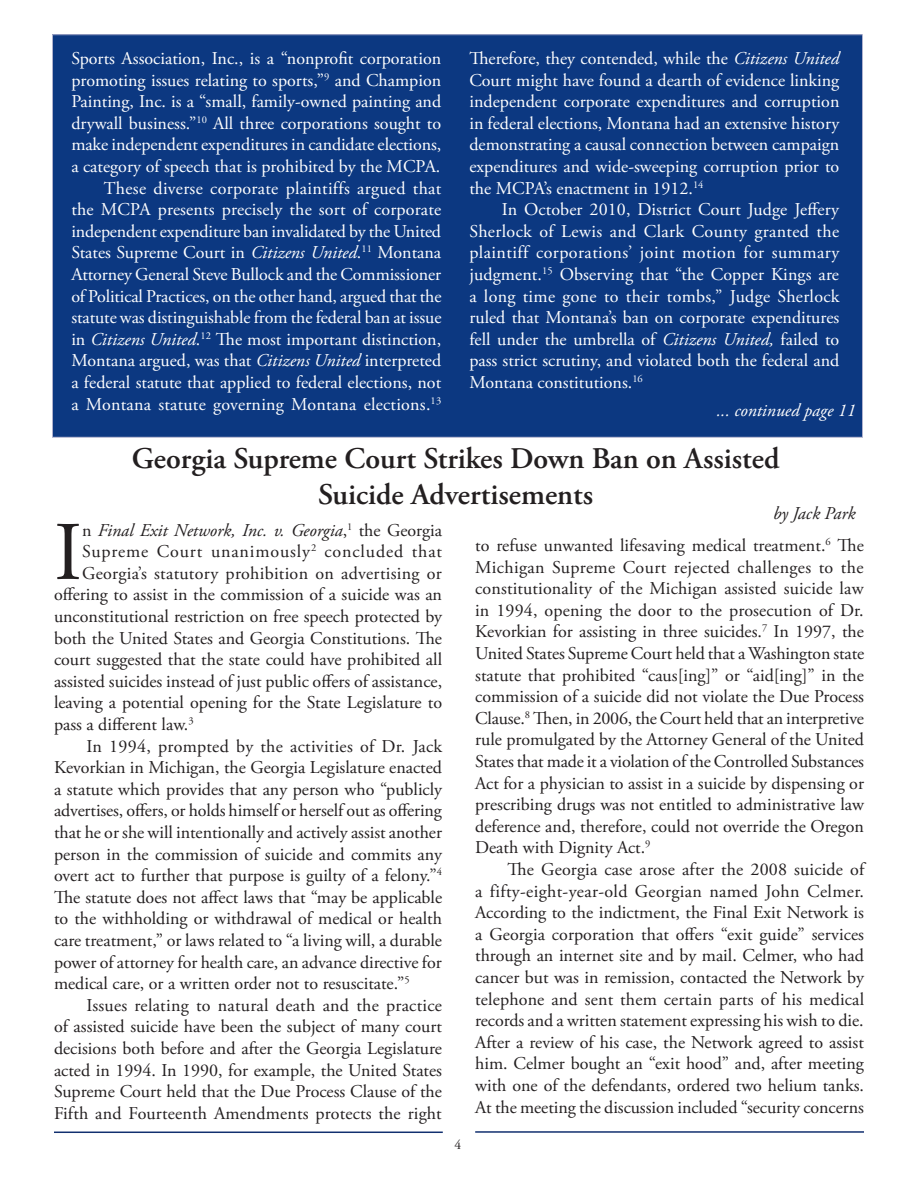
<style>
.page{position:relative;width:918px;height:1188px;background:#fff}
.page>*{position:absolute;margin:0;border:0;box-sizing:border-box;transform-origin:0 0}
.t1{font:83.1px "Adobe Garamond Pro";color:#231f20}
.t2{font:600 30px "Adobe Garamond Pro";letter-spacing:-.01em;color:#231f20}
.t3{font:18px/21.6px "Adobe Garamond Pro";color:#231f20;text-align:justify}
.t4{font:18px/21.6px "Adobe Garamond Pro";color:#fff;text-align:justify}
.t5{font:italic 18px "Adobe Garamond Pro";color:#231f20}
.t6{font:italic 18px "Adobe Garamond Pro";color:#fff}
.s1{font-style:italic}
.s2{font-style:normal}
</style>
<div class="page">
<hr style="left:54px;top:1132px;width:389px;height:1px;background:#112f6f">
<hr style="left:475px;top:1131px;width:389px;height:2px;background:#112f6f">
<div style="left:52px;top:35px;width:810px;height:402px;background:#0c3881"></div>
<p class="t4" style="left:71px;top:48px;width:372px">Sports Association, Inc., is a “nonprofit corporation promoting issues relating to sports,”<sup>9</sup> and Champion Painting, Inc. is a “small, family-owned painting and drywall business.”<sup>10</sup> All three corporations sought to make independent expenditures in candidate elections, a category of speech that is prohibited by the MCPA.</p>
<p class="t4" style="left:71px;top:178px;width:372px;text-indent:32px">These diverse corporate plaintiffs argued that the MCPA presents precisely the sort of corporate independent expenditure ban invalidated by the United States Supreme Court in <span class="s1">Citizens United</span>.<sup>11</sup> Montana Attorney General Steve Bullock and the Commissioner of Political Practices, on the other hand, argued that the statute was distinguishable from the federal ban at issue in <span class="s1">Citizens United</span>.<sup>12</sup> The most important distinction, Montana argued, was that <span class="s1">Citizens United</span> interpreted a federal statute that applied to federal elections, not a Montana statute governing Montana elections.<sup>13</sup></p>
<p class="t4" style="left:469px;top:48px;width:372px">Therefore, they contended, while the <span class="s1">Citizens United </span>Court might have found a dearth of evidence linking independent corporate expenditures and corruption in federal elections, Montana had an extensive history demonstrating a causal connection between campaign expenditures and wide-sweeping corruption prior to the MCPA’s enactment in 1912.<sup>14</sup></p>
<p class="t4" style="left:469px;top:199px;width:372px;text-indent:32px">In October 2010, District Court Judge Jeffery Sherlock of Lewis and Clark County granted the plaintiff corporations’ joint motion for summary judgment.<sup>15</sup> Observing that “the Copper Kings are a long time gone to their tombs,” Judge Sherlock ruled that Montana’s ban on corporate expenditures fell under the umbrella of <span class="s1">Citizens United,</span> failed to pass strict scrutiny, and violated both the federal and Montana constitutions.<sup>16</sup></p>
<p class="t6" style="left:716px;top:400px;width:141px">... continued page 11</p>
<p class="t2" style="left:132px;top:441px;width:649px">Georgia Supreme Court Strikes Down Ban on Assisted</p>
<p class="t2" style="left:318px;top:477px;width:277px">Suicide Advertisements</p>
<p class="t5" style="left:773px;top:502px;width:84px">by Jack Park</p>
<p class="t1" style="left:54px;top:503px;width:30px">I</p>
<p class="t5" style="left:82px;top:519px;width:362px"><span class="s2">n</span> Final Exit Network, Inc. v. Georgia<span class="s2">,</span><sup>1</sup> <span class="s2">the Georgia</span></p>
<p class="t3" style="left:475px;top:535px;width:390px">to refuse unwanted lifesaving medical treatment.<sup>6</sup> The Michigan Supreme Court rejected challenges to the constitutionality of the Michigan assisted suicide law in 1994, opening the door to the prosecution of Dr.<br>Kevorkian for assisting in three suicides.<sup>7</sup> In 1997, the United States Supreme Court held that a Washington state statute that prohibited “caus[ing]” or “aid[ing]” in the commission of a suicide did not violate the Due Process Clause.<sup>8</sup> Then, in 2006, the Court held that an interpretive rule promulgated by the Attorney General of the United States that made it a violation of the Controlled Substances Act for a physician to assist in a suicide by dispensing or prescribing drugs was not entitled to administrative law deference and, therefore, could not override the Oregon Death with Dignity Act.<sup>9</sup></p>
<p class="t3" style="left:475px;top:859px;width:391px;text-indent:32px">The Georgia case arose after the 2008 suicide of a fifty-eight-year-old Georgian named John Celmer.<br>According to the indictment, the Final Exit Network is a Georgia corporation that offers “exit guide” services through an internet site and by mail. Celmer, who had cancer but was in remission, contacted the Network by telephone and sent them certain parts of his medical records and a written statement expressing his wish to die.<br>After a review of his case, the Network agreed to assist him. Celmer bought an “exit hood” and, after meeting with one of the defendants, ordered two helium tanks.<br>At the meeting the discussion included “security concerns</p>
<p class="t3" style="left:82px;top:541px;width:361px">Supreme Court unanimously<sup>2</sup> concluded that</p>
<p class="t3" style="left:82px;top:563px;width:361px">Georgia’s statutory prohibition on advertising or</p>
<p class="t3" style="left:54px;top:585px;width:390px">offering to assist in the commission of a suicide was an</p>
<p class="t3" style="left:54px;top:606px;width:390px">unconstitutional restriction on free speech protected by</p>
<p class="t3" style="left:54px;top:628px;width:390px">both the United States and Georgia Constitutions. The</p>
<p class="t3" style="left:54px;top:649px;width:390px">court suggested that the state could have prohibited all</p>
<p class="t3" style="left:54px;top:671px;width:390px">assisted suicides instead of just public offers of assistance,</p>
<p class="t3" style="left:54px;top:693px;width:390px">leaving a potential opening for the State Legislature to</p>
<p class="t3" style="left:54px;top:714px;width:140px">pass a different law.<sup>3</sup></p>
<p class="t3" style="left:54px;top:736px;width:390px;text-indent:32px">In 1994, prompted by the activities of Dr. Jack Kevorkian in Michigan, the Georgia Legislature enacted a statute which provides that any person who “publicly advertises, offers, or holds himself or herself out as offering that he or she will intentionally and actively assist another person in the commission of suicide and commits any overt act to further that purpose is guilty of a felony.”<sup>4<br></sup>The statute does not affect laws that “may be applicable to the withholding or withdrawal of medical or health care treatment,” or laws related to “a living will, a durable power of attorney for health care, an advance directive for medical care, or a written order not to resuscitate.”<sup>5</sup></p>
<p class="t3" style="left:54px;top:995px;width:390px;text-indent:32px">Issues relating to natural death and the practice of assisted suicide have been the subject of many court decisions both before and after the Georgia Legislature acted in 1994. In 1990, for example, the United States Supreme Court held that the Due Process Clause of the Fifth and Fourteenth Amendments protects the right</p>
</div>
